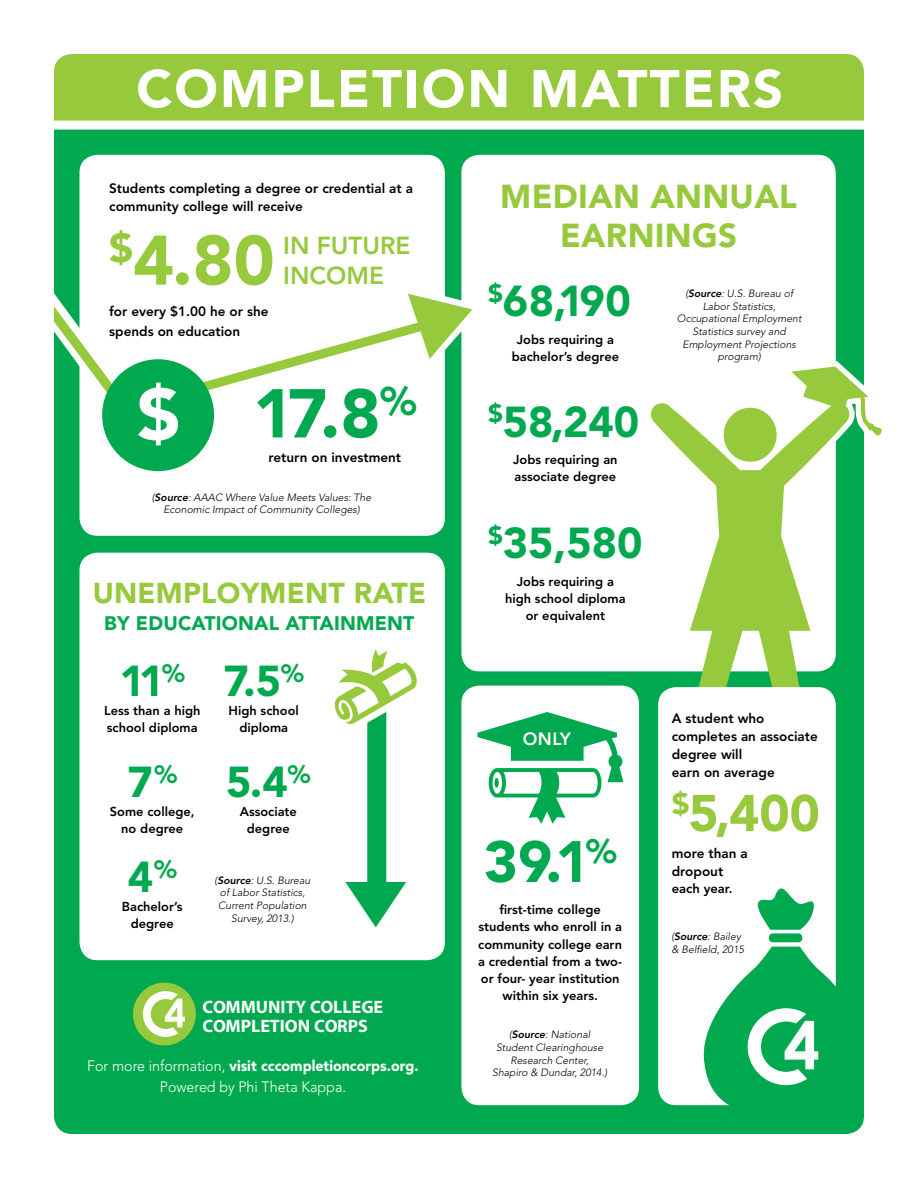
<style>
.page{position:relative;width:918px;height:1188px;background:#fff}
.page>*{position:absolute;margin:0;border:0;box-sizing:border-box;transform-origin:0 0}
.t1{font:900 69.3px "Avenir LT Std";color:#97c93d}
.t2{font:900 68.25px "Avenir LT Std";color:#00a94f}
.t3{font:900 57.75px "Avenir LT Std";color:#00a94f}
.t4{font:900 52.35px "Avenir LT Std";letter-spacing:.04em;color:#fff}
.t5{font:900 51px "Avenir LT Std";color:#97c93d}
.t6{font:900 42.9px "Avenir LT Std";color:#00a94f}
.t7{font:900 33px/39.6px "Avenir LT Std";letter-spacing:.01em;color:#97c93d;text-align:center}
.t8{font:900 28.5px "Avenir LT Std";letter-spacing:.01em;color:#97c93d}
.t9{font:800 24.45px/29.4px "Avenir LT Std";color:#97c93d}
.t10{font:900 19.5px "Avenir LT Std";letter-spacing:.01em;color:#00a94f}
.t11{font:700 18px/18.6px "Myriad Pro";color:#fff}
.t12{font:800 17.7px "Avenir LT Std";color:#fff}
.t13{font:300 15px/21px "Avenir LT Std";color:#fff;text-align:center;scale:.95 1}
.t14{font:800 13.5px/18px "Avenir LT Std";color:#000}
.t15{font:800 12.9px/17.1px "Avenir LT Std";color:#000;text-align:center}
.t16{font:italic 300 10.5px/12.6px "Avenir LT Std";color:#000;text-align:center}
.s1{font-weight:800}
.s2{font-weight:900}
</style>
<div class="page">
<div style="left:54px;top:130px;width:810px;height:1004px;background:#00a94f"></div>
<div style="left:461px;top:686px;width:178px;height:419px;background:#fff;border-radius:18px"></div>
<svg style="left:477px;top:712px;width:146px;height:112px"></svg>
<div style="left:80px;top:553px;width:365px;height:407px;background:#fff;border-radius:18px"></div>
<div style="left:461px;top:155px;width:375px;height:516px;background:#fff;border-radius:18px"></div>
<svg style="left:832px;top:356px;width:32px;height:11px"></svg>
<div style="left:80px;top:155px;width:365px;height:381px;background:#fff;border-radius:18px"></div>
<svg style="left:54px;top:277px;width:419px;height:153px"></svg>
<div style="left:54px;top:54px;width:810px;height:67px;background:#97c93d"></div>
<svg style="left:54px;top:294px;width:418px;height:120px"></svg>
<svg style="left:651px;top:367px;width:231px;height:338px"></svg>
<div style="left:102px;top:359px;width:112px;height:112px;background:#00a94f;border-radius:50%"></div>
<svg style="left:138px;top:383px;width:40px;height:62px"></svg>
<svg style="left:334px;top:649px;width:83px;height:278px"></svg>
<div style="left:658px;top:687px;width:178px;height:418px;background:#fff;border-radius:18px"></div>
<svg style="left:757px;top:888px;width:57px;height:42px"></svg>
<div style="left:769px;top:933px;width:33px;height:9px;background:#00a94f;border-radius:4px"></div>
<svg style="left:701px;top:947px;width:148px;height:170px"></svg>
<div style="left:133px;top:983px;width:63px;height:62px;background:#97c93d;border-radius:50%"></div>
<svg style="left:142px;top:991px;width:43px;height:46px"></svg>
<h3 class="t4" style="left:136px;top:57px;width:648px">COMPLETION MATTERS</h3>
<p class="t14" style="left:109px;top:179px;width:305px">Students completing a degree or credential at a community college will receive</p>
<h1 class="t1" style="left:109px;top:219px;width:167px"><sup>$</sup>4.80</h1>
<h3 class="t9" style="left:283px;top:231px;width:129px">IN FUTURE<br>INCOME</h3>
<p class="t14" style="left:109px;top:302px;width:161px;line-height:19.5px">for every $1.00 he or she spends on education</p>
<h2 class="t2" style="left:253px;top:372px;width:165px">17.8<sup>%</sup></h2>
<p class="t14" style="left:268px;top:448px;width:134px">return on investment</p>
<p class="t16" style="left:152px;top:491px;width:221px">(<span class="s1">Source</span>: AAAC Where Value Meets Values: The<br>Economic Impact of Community Colleges)</p>
<h3 class="t8" style="left:93px;top:576px;width:335px">UNEMPLOYMENT RATE</h3>
<h3 class="t10" style="left:104px;top:611px;width:312px">BY EDUCATIONAL ATTAINMENT</h3>
<h3 class="t6" style="left:120px;top:655px;width:67px">11<sup>%</sup></h3>
<h3 class="t6" style="left:224px;top:655px;width:82px">7.5<sup>%</sup></h3>
<p class="t15" style="left:104px;top:702px;width:98px;text-align:left">Less than a high school diploma</p>
<h3 class="t6" style="left:127px;top:756px;width:51px">7<sup>%</sup></h3>
<p class="t15" style="left:110px;top:803px;width:86px">Some college, no degree</p>
<h3 class="t6" style="left:128px;top:851px;width:50px">4<sup>%</sup></h3>
<p class="t15" style="left:122px;top:898px;width:62px">Bachelor’s degree</p>
<p class="t15" style="left:229px;top:702px;width:72px">High school diploma</p>
<h3 class="t6" style="left:226px;top:756px;width:86px">5.4<sup>%</sup></h3>
<p class="t15" style="left:240px;top:803px;width:59px">Associate degree</p>
<p class="t16" style="left:215px;top:874px;width:97px">(<span class="s1">Source</span>: U.S. Bureau of Labor Statistics,<br>Current Population<br>Survey, 2013.)</p>
<h3 class="t11" style="left:202px;top:997px;width:182px">COMMUNITY COLLEGE<br>COMPLETION CORPS</h3>
<h3 class="t13" style="left:87px;top:1055px;width:351px">For more information, <span class="s2">visit cccompletioncorps.org.<br></span>Powered by Phi Theta Kappa.</h3>
<h3 class="t7" style="left:500px;top:176px;width:298px">MEDIAN ANNUAL<br>EARNINGS</h3>
<h3 class="t6" style="left:488px;top:276px;width:144px"><sup>$</sup>68,190</h3>
<p class="t16" style="left:677px;top:287px;width:126px">(<span class="s1">Source</span>: U.S. Bureau of<br>Labor Statistics,<br>Occupational Employment<br>Statistics survey and<br>Employment Projections program)</p>
<p class="t15" style="left:512px;top:331px;width:109px">Jobs requiring a bachelor’s degree</p>
<h3 class="t6" style="left:488px;top:396px;width:153px"><sup>$</sup>58,240</h3>
<p class="t15" style="left:513px;top:451px;width:106px;text-align:left">Jobs requiring an associate degree</p>
<h3 class="t6" style="left:488px;top:518px;width:156px"><sup>$</sup>35,580</h3>
<p class="t15" style="left:505px;top:573px;width:122px">Jobs requiring a high school diploma or equivalent</p>
<h3 class="t12" style="left:523px;top:728px;width:50px">ONLY</h3>
<h3 class="t3" style="left:484px;top:827px;width:134px">39.1<sup>%</sup></h3>
<p class="t15" style="left:478px;top:901px;width:145px">first-time college students who enroll in a community college earn a credential from a two&shy;or four- year institution within six years.</p>
<p class="t16" style="left:492px;top:1029px;width:117px">(<span class="s1">Source</span>: National<br>Student Clearinghouse<br>Research Center,<br>Shapiro &amp; Dundar, 2014.)</p>
<p class="t14" style="left:672px;top:709px;width:147px">A student who completes an associate degree will<br>earn on average</p>
<h3 class="t5" style="left:672px;top:782px;width:149px"><sup>$</sup>5,400</h3>
<p class="t14" style="left:672px;top:844px;width:77px">more than a dropout</p>
<p class="t15" style="left:672px;top:880px;width:62px">each year.</p>
<p class="t16" style="left:671px;top:931px;width:74px;text-align:left">(<span class="s1">Source</span>: Bailey &amp; Belfield, 2015</p>
</div>
